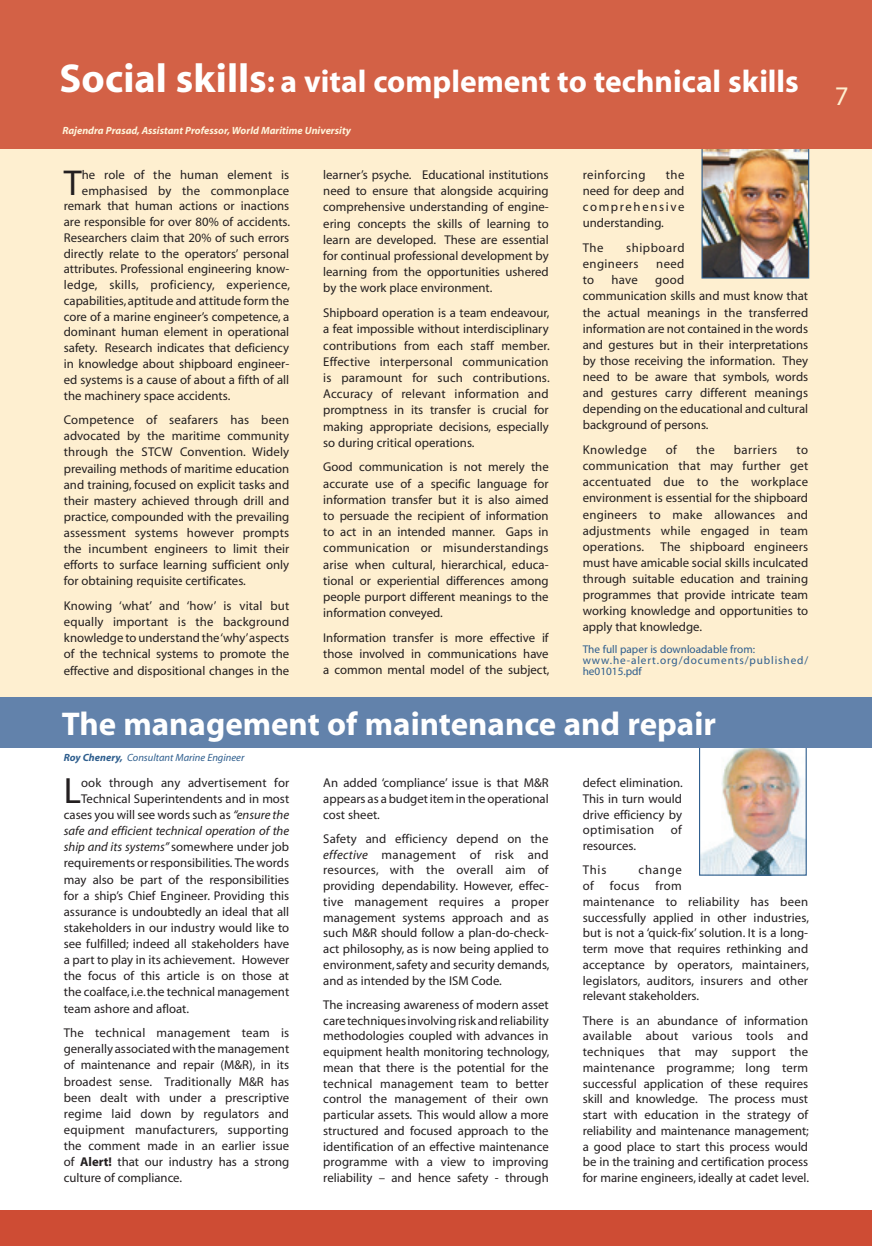
<style>
.page{position:relative;width:872px;height:1246px;background:#fff}
.page>*{position:absolute;margin:0;border:0;box-sizing:border-box;transform-origin:0 0}
.t1{font:36.6px "Myriad";color:#231f20}
.t2{font:36.15px "Myriad";color:#231f20}
.t3{font:700 33px "Myriad";color:#fff}
.t4{font:700 31.5px "Myriad";color:#fff}
.t5{font:27px "Myriad";color:#feefd0}
.t6{font:12.75px/16.2px "Myriad";color:#231f20;text-align:justify}
.t7{font:italic 12.75px "Myriad";color:#231f20}
.t8{font:12.75px/16.2px "Myriad";letter-spacing:.035em;color:#231f20}
.t9{font:12.75px "Myriad";letter-spacing:.02em;color:#231f20}
.t10{font:11.25px/10.9px "Myriad";color:#2e5e8e}
.t11{font:italic 700 10.5px "Myriad";color:#fef3da}
.t12{font:italic 10.5px "Myriad";color:#2e5e8e}
.s1{font-size:40.5px}
.s2{font-weight:700}
.s3{font-style:italic}
.s4{font-style:normal}
</style>
<div class="page">
<div style="left:0;top:116px;width:872px;height:605px;background:#feefd0"></div>
<div style="left:0;top:1211px;width:872px;height:35px;background:#ce4c34"></div>
<img style="left:701px;top:149px;width:108px;height:130px">
<div style="left:0;top:0;width:872px;height:149px;background:#d36146"></div>
<img style="left:698px;top:747px;width:109px;height:129px">
<div style="left:0;top:697px;width:872px;height:50px;background:#6282ab"></div>
<h3 class="t4" style="left:60px;top:65px;width:741px"><span class="s1">Social skills</span>: a vital complement to technical skills</h3>
<p class="t11" style="left:62px;top:125px;width:290px">Rajendra Prasad, Assistant Professor, World Maritime University</p>
<h2 class="t2" style="left:64px;top:165px;width:19px">T</h2>
<p class="t6" style="left:82px;top:167px;width:209px">he role of the human element is</p>
<p class="t6" style="left:82px;top:183px;width:209px">emphasised by the commonplace</p>
<p class="t6" style="left:64px;top:199px;width:227px">remark that human actions or inactions</p>
<p class="t6" style="left:64px;top:214px;width:228px">are responsible for over 80% of accidents.</p>
<p class="t6" style="left:64px;top:230px;width:227px">Researchers claim that 20% of such errors</p>
<p class="t6" style="left:64px;top:246px;width:227px">directly relate to the operators’ personal</p>
<p class="t6" style="left:64px;top:262px;width:227px">attributes. Professional engineering know-</p>
<p class="t9" style="left:64px;top:279px;width:228px">ledge, skills, proficiency, experience,</p>
<p class="t6" style="left:64px;top:293px;width:227px">capabilities, aptitude and attitude form the</p>
<p class="t6" style="left:64px;top:309px;width:227px">core of a marine engineer’s competence, a</p>
<p class="t6" style="left:64px;top:325px;width:227px">dominant human element in operational</p>
<p class="t6" style="left:64px;top:340px;width:227px">safety. Research indicates that deficiency</p>
<p class="t6" style="left:64px;top:356px;width:227px">in knowledge about shipboard engineer-</p>
<p class="t6" style="left:64px;top:372px;width:227px">ed systems is a cause of about a fifth of all</p>
<p class="t6" style="left:64px;top:388px;width:168px">the machinery space accidents.</p>
<p class="t6" style="left:64px;top:412px;width:227px">Competence of seafarers has been advocated by the maritime community through the STCW Convention. Widely prevailing methods of maritime education and training, focused on explicit tasks and their mastery achieved through drill and practice, compounded with the prevailing assessment systems however prompts the incumbent engineers to limit their efforts to surface learning sufficient only for obtaining requisite certificates.</p>
<p class="t6" style="left:64px;top:598px;width:227px">Knowing ‘what’ and ‘how’ is vital but equally important is the background knowledge to understand the ‘why’ aspects of the technical systems to promote the effective and dispositional changes in the</p>
<p class="t6" style="left:323px;top:167px;width:227px">learner’s psyche. Educational institutions need to ensure that alongside acquiring comprehensive understanding of engine&shy;ering concepts the skills of learning to learn are developed. These are essential for continual professional development by learning from the opportunities ushered by the work place environment.</p>
<p class="t6" style="left:323px;top:305px;width:228px">Shipboard operation is a team endeavour, a feat impossible without interdisciplinary contributions from each staff member.<br>Effective interpersonal communication is paramount for such contributions.<br>Accuracy of relevant information and promptness in its transfer is crucial for making appropriate decisions, especially so during critical operations.</p>
<p class="t6" style="left:323px;top:460px;width:227px">Good communication is not merely the accurate use of a specific language for information transfer but it is also aimed to persuade the recipient of information to act in an intended manner. Gaps in communication or misunderstandings arise when cultural, hierarchical, educa&shy;tional or experiential differences among people purport different meanings to the information conveyed.</p>
<p class="t6" style="left:323px;top:630px;width:228px">Information transfer is more effective if those involved in communications have a common mental model of the subject,</p>
<p class="t8" style="left:583px;top:167px;width:64px">reinforcing</p>
<p class="t6" style="left:583px;top:167px;width:103px;text-indent:83px">the need for deep and comprehensive understanding.</p>
<p class="t6" style="left:583px;top:240px;width:22px">The</p>
<p class="t8" style="left:583px;top:240px;width:103px;text-indent:43px">shipboard engineers</p>
<p class="t6" style="left:656px;top:256px;width:30px">need</p>
<p class="t6" style="left:583px;top:272px;width:13px">to</p>
<p class="t6" style="left:611px;top:272px;width:28px">have</p>
<p class="t6" style="left:583px;top:272px;width:227px;text-align:left;text-indent:72px">good<br>communication skills and must know that the actual meanings in the transferred information are not contained in the words and gestures but in their interpretations by those receiving the information. They need to be aware that symbols, words and gestures carry different meanings depending on the educational and cultural background of persons.</p>
<p class="t8" style="left:583px;top:442px;width:65px">Knowledge</p>
<p class="t6" style="left:666px;top:442px;width:13px">of</p>
<p class="t6" style="left:696px;top:442px;width:20px">the</p>
<p class="t8" style="left:734px;top:442px;width:45px">barriers</p>
<p class="t6" style="left:583px;top:442px;width:227px;text-indent:214px">to communication that may further get accentuated due to the workplace environment is essential for the shipboard engineers to make allowances and adjustments while engaged in team operations.</p>
<p class="t6" style="left:583px;top:539px;width:227px;text-indent:78px">The shipboard engineers must have amicable social skills inculcated through suitable education and training programmes that provide intricate team working knowledge and opportunities to apply that knowledge.</p>
<p class="t10" style="left:583px;top:644px;width:227px">The full paper is downloadable from: www.he-alert.org/documents/published/ he01015.pdf</p>
<h3 class="t3" style="left:62px;top:707px;width:656px">The management of maintenance and repair</h3>
<p class="t12" style="left:64px;top:752px;width:182px"><span class="s2">Roy Chenery,</span> Consultant Marine Engineer</p>
<h1 class="t1" style="left:64px;top:772px;width:19px">L</h1>
<p class="t6" style="left:81px;top:775px;width:210px">ook through any advertisement for</p>
<p class="t6" style="left:81px;top:791px;width:210px">Technical Superintendents and in most</p>
<p class="t6" style="left:64px;top:807px;width:227px">cases you will see words such as <span class="s3">“ensure the</span></p>
<p class="t7" style="left:64px;top:824px;width:227px">safe and efficient technical operation of the</p>
<p class="t7" style="left:64px;top:841px;width:227px">ship and its systems” <span class="s4">somewhere under job</span></p>
<p class="t6" style="left:64px;top:855px;width:227px">requirements or responsibilities. The words</p>
<p class="t6" style="left:64px;top:872px;width:227px">may also be part of the responsibilities</p>
<p class="t6" style="left:64px;top:888px;width:227px">for a ship’s Chief Engineer. Providing this</p>
<p class="t6" style="left:64px;top:904px;width:227px">assurance is undoubtedly an ideal that all</p>
<p class="t6" style="left:64px;top:920px;width:227px">stakeholders in our industry would like to</p>
<p class="t6" style="left:64px;top:936px;width:227px">see fulfilled; indeed all stakeholders have</p>
<p class="t6" style="left:64px;top:952px;width:227px">a part to play in its achievement. However</p>
<p class="t6" style="left:64px;top:968px;width:227px">the focus of this article is on those at</p>
<p class="t6" style="left:64px;top:984px;width:227px">the coalface, i.e. the technical management</p>
<p class="t6" style="left:64px;top:1001px;width:127px">team ashore and afloat.</p>
<p class="t6" style="left:64px;top:1025px;width:227px">The technical management team is generally associated with the management of maintenance and repair (M&amp;R), in its broadest sense. Traditionally M&amp;R has been dealt with under a prescriptive regime laid down by regulators and equipment manufacturers, supporting the comment made in an earlier issue of <span class="s2">Alert!</span> that our industry has a strong culture of compliance.</p>
<p class="t6" style="left:323px;top:775px;width:227px;line-height:15.8px">An added ‘compliance’ issue is that M&amp;R appears as a budget item in the operational cost sheet.</p>
<p class="t6" style="left:323px;top:831px;width:228px;line-height:15.8px">Safety and efficiency depend on the <span class="s3">effective</span> management of risk and resources, with the overall aim of providing dependability. However, effec&shy;tive management requires a proper management systems approach and as such M&amp;R should follow a plan-do-check&shy;act philosophy, as is now being applied to environment, safety and security demands, and as intended by the ISM Code.</p>
<p class="t6" style="left:323px;top:997px;width:228px;line-height:15.8px">The increasing awareness of modern asset care techniques involving risk and reliability methodologies coupled with advances in equipment health monitoring technology, mean that there is the potential for the technical management team to better control the management of their own particular assets. This would allow a more structured and focused approach to the identification of an effective maintenance programme with a view to improving reliability – and hence safety - through</p>
<p class="t6" style="left:583px;top:775px;width:102px;line-height:15.8px">defect elimination.<br>This in turn would drive efficiency by optimisation</p>
<p class="t6" style="left:671px;top:822px;width:13px">of</p>
<p class="t6" style="left:583px;top:834px;width:55px;line-height:24.3px">resources.<br>This</p>
<p class="t6" style="left:583px;top:863px;width:228px;line-height:15.8px;text-align:left;text-indent:56px">change<br>of focus from<br>maintenance to reliability has been successfully applied in other industries, but is not a ‘quick-fix’ solution. It is a long&shy;term move that requires rethinking and acceptance by operators, maintainers, legislators, auditors, insurers and other relevant stakeholders.</p>
<p class="t6" style="left:583px;top:1013px;width:228px;line-height:15.8px">There is an abundance of information available about various tools and techniques that may support the maintenance programme; long term successful application of these requires skill and knowledge. The process must start with education in the strategy of reliability and maintenance management; a good place to start this process would be in the training and certification process for marine engineers, ideally at cadet level.</p>
<h3 class="t5" style="left:834px;top:83px;width:15px">7</h3>
</div>
